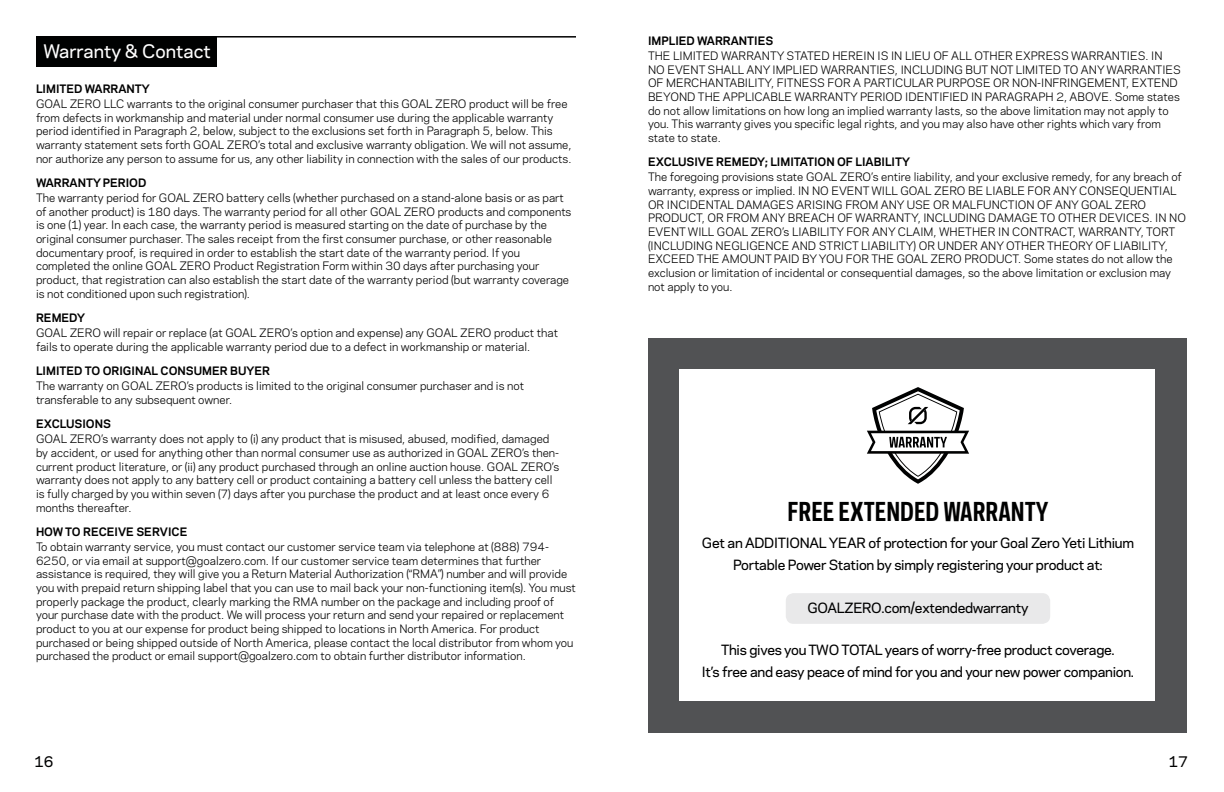
<style>
.page{position:relative;width:1224px;height:792px;background:#fff}
.page>*{position:absolute;margin:0;border:0;box-sizing:border-box;transform-origin:0 0}
.t1{font:700 24.4px "Galaxie Polaris Condensed";color:#000101}
.t2{font:500 17.6px "Galaxie Polaris";color:#fff}
.t3{font:500 14px "Galaxie Polaris";color:#000101}
.t4{font:500 13.2px/21.4px "Galaxie Polaris";letter-spacing:-.02em;color:#000;text-align:center}
.t5{font:11px/13.6px "Galaxie Polaris";color:#000}
.t6{font:700 11px "Galaxie Polaris";color:#000}
</style>
<div class="page">
<div style="left:648px;top:338px;width:538px;height:395px;background:#515254"></div>
<div style="left:679px;top:370px;width:476px;height:331px;background:#fff"></div>
<div style="left:786px;top:593px;width:264px;height:31px;background:#e9e9ea;border-radius:8px"></div>
<div style="left:36px;top:36px;width:180px;height:31px;background:#000101"></div>
<hr style="left:36px;top:36px;width:540px;height:2px;background:#000101">
<svg style="left:867px;top:387px;width:102px;height:97px"></svg>
<h2 class="t2" style="left:44px;top:38px;width:169px">Warranty &amp; Contact</h2>
<p class="t6" style="left:36px;top:80px;width:115px">LIMITED WARRANTY</p>
<p class="t5" style="left:36px;top:96px;width:537px">GOAL ZERO LLC warrants to the original consumer purchaser that this GOAL ZERO product will be free from defects in workmanship and material under normal consumer use during the applicable warranty period identified in Paragraph 2, below, subject to the exclusions set forth in Paragraph 5, below. This warranty statement sets forth GOAL ZERO’s total and exclusive warranty obligation. We will not assume, nor authorize any person to assume for us, any other liability in connection with the sales of our products.</p>
<p class="t6" style="left:36px;top:174px;width:112px">WARRANTY PERIOD</p>
<p class="t5" style="left:36px;top:190px;width:537px">The warranty period for GOAL ZERO battery cells (whether purchased on a stand-alone basis or as part of another product) is 180 days. The warranty period for all other GOAL ZERO products and components is one (1) year. In each case, the warranty period is measured starting on the date of purchase by the original consumer purchaser. The sales receipt from the first consumer purchase, or other reasonable documentary proof, is required in order to establish the start date of the warranty period. If you completed the online GOAL ZERO Product Registration Form within 30 days after purchasing your product, that registration can also establish the start date of the warranty period (but warranty coverage is not conditioned upon such registration).</p>
<p class="t6" style="left:36px;top:309px;width:50px">REMEDY</p>
<p class="t5" style="left:36px;top:325px;width:524px">GOAL ZERO will repair or replace (at GOAL ZERO’s option and expense) any GOAL ZERO product that fails to operate during the applicable warranty period due to a defect in workmanship or material.</p>
<p class="t6" style="left:36px;top:362px;width:236px">LIMITED TO ORIGINAL CONSUMER BUYER</p>
<p class="t5" style="left:36px;top:379px;width:490px">The warranty on GOAL ZERO’s products is limited to the original consumer purchaser and is not transferable to any subsequent owner.</p>
<p class="t6" style="left:36px;top:415px;width:77px">EXCLUSIONS</p>
<p class="t5" style="left:36px;top:432px;width:525px">GOAL ZERO’s warranty does not apply to (i) any product that is misused, abused, modified, damaged by accident, or used for anything other than normal consumer use as authorized in GOAL ZERO’s then&shy;current product literature, or (ii) any product purchased through an online auction house. GOAL ZERO’s warranty does not apply to any battery cell or product containing a battery cell unless the battery cell is fully charged by you within seven (7) days after you purchase the product and at least once every 6 months thereafter.</p>
<p class="t6" style="left:36px;top:523px;width:153px">HOW TO RECEIVE SERVICE</p>
<p class="t5" style="left:36px;top:539px;width:541px">To obtain warranty service, you must contact our customer service team via telephone at (888) 794- 6250, or via email at support@goalzero.com. If our customer service team determines that further assistance is required, they will give you a Return Material Authorization (“RMA”) number and will provide you with prepaid return shipping label that you can use to mail back your non-functioning item(s). You must properly package the product, clearly marking the RMA number on the package and including proof of your purchase date with the product. We will process your return and send your repaired or replacement product to you at our expense for product being shipped to locations in North America. For product purchased or being shipped outside of North America, please contact the local distributor from whom you purchased the product or email support@goalzero.com to obtain further distributor information.</p>
<p class="t6" style="left:648px;top:32px;width:127px">IMPLIED WARRANTIES</p>
<p class="t5" style="left:648px;top:48px;width:534px">THE LIMITED WARRANTY STATED HEREIN IS IN LIEU OF ALL OTHER EXPRESS WARRANTIES. IN NO EVENT SHALL ANY IMPLIED WARRANTIES, INCLUDING BUT NOT LIMITED TO ANY WARRANTIES OF MERCHANTABILITY, FITNESS FOR A PARTICULAR PURPOSE OR NON-INFRINGEMENT, EXTEND BEYOND THE APPLICABLE WARRANTY PERIOD IDENTIFIED IN PARAGRAPH 2, ABOVE. Some states do not allow limitations on how long an implied warranty lasts, so the above limitation may not apply to you. This warranty gives you specific legal rights, and you may also have other rights which vary from state to state.</p>
<p class="t6" style="left:648px;top:154px;width:263px">EXCLUSIVE REMEDY; LIMITATION OF LIABILITY</p>
<p class="t5" style="left:648px;top:170px;width:540px">The foregoing provisions state GOAL ZERO’s entire liability, and your exclusive remedy, for any breach of warranty, express or implied. IN NO EVENT WILL GOAL ZERO BE LIABLE FOR ANY CONSEQUENTIAL OR INCIDENTAL DAMAGES ARISING FROM ANY USE OR MALFUNCTION OF ANY GOAL ZERO PRODUCT, OR FROM ANY BREACH OF WARRANTY, INCLUDING DAMAGE TO OTHER DEVICES. IN NO EVENT WILL GOAL ZERO’s LIABILITY FOR ANY CLAIM, WHETHER IN CONTRACT, WARRANTY, TORT (INCLUDING NEGLIGENCE AND STRICT LIABILITY) OR UNDER ANY OTHER THEORY OF LIABILITY, EXCEED THE AMOUNT PAID BY YOU FOR THE GOAL ZERO PRODUCT. Some states do not allow the exclusion or limitation of incidental or consequential damages, so the above limitation or exclusion may not apply to you.</p>
<h1 class="t1" style="left:788px;top:495px;width:262px">FREE EXTENDED WARRANTY</h1>
<p class="t4" style="left:702px;top:532px;width:434px">Get an ADDITIONAL YEAR of protection for your Goal Zero Yeti Lithium<br>Portable Power Station by simply registering your product at:</p>
<p class="t4" style="left:807px;top:596px;width:223px">GOALZERO.com/extendedwarranty</p>
<p class="t4" style="left:702px;top:639px;width:434px">This gives you TWO TOTAL years of worry-free product coverage.<br>It’s free and easy peace of mind for you and your new power companion.</p>
<p class="t3" style="left:34px;top:751px;width:21px">16</p>
<p class="t3" style="left:1168px;top:751px;width:21px">17</p>
</div>
